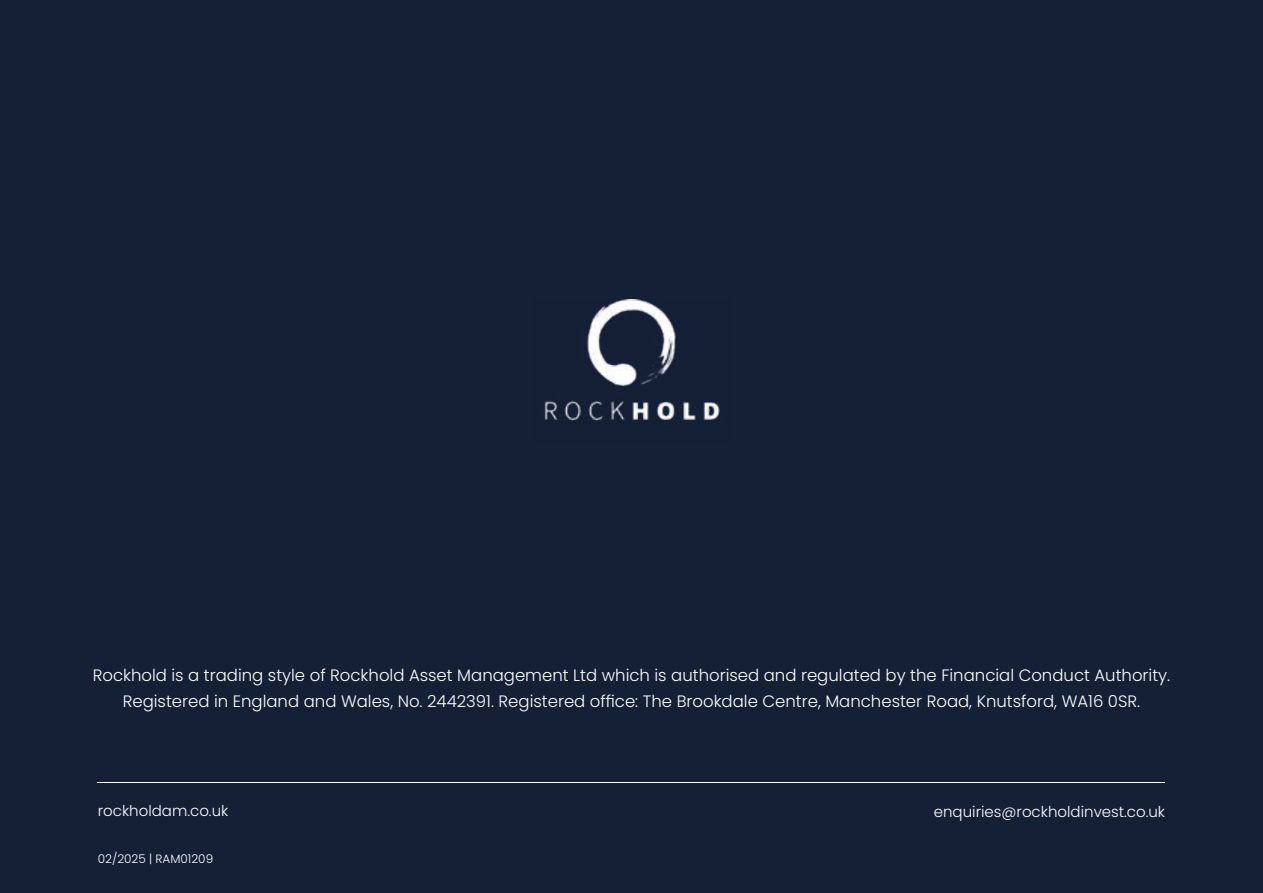
<style>
.page{position:relative;width:1263px;height:893px;background:#152037}
.page>*{position:absolute;margin:0;border:0;box-sizing:border-box;transform-origin:0 0}
.t1{font:300 16.5px/25.5px "Poppins";color:#fff;text-align:center}
.t2{font:300 15px "Poppins";color:#fff}
.t3{font:300 12px "Poppins";color:#fff}
</style>
<div class="page">
<hr style="left:98px;top:782px;width:1067px;height:1px;background:#fbfdff">
<img style="left:544px;top:300px;width:176px;height:121px">
<p class="t1" style="left:93px;top:663px;width:1079px">Rockhold is a trading style of Rockhold Asset Management Ltd which is authorised and regulated by the Financial Conduct Authority.<br>Registered in England and Wales, No. 2442391. Registered office: The Brookdale Centre, Manchester Road, Knutsford, WA16 0SR.</p>
<p class="t2" style="left:98px;top:802px;width:132px">rockholdam.co.uk</p>
<p class="t2" style="left:934px;top:803px;width:233px">enquiries@rockholdinvest.co.uk</p>
<p class="t3" style="left:98px;top:852px;width:117px">02/2025 | RAM01209</p>
</div>
